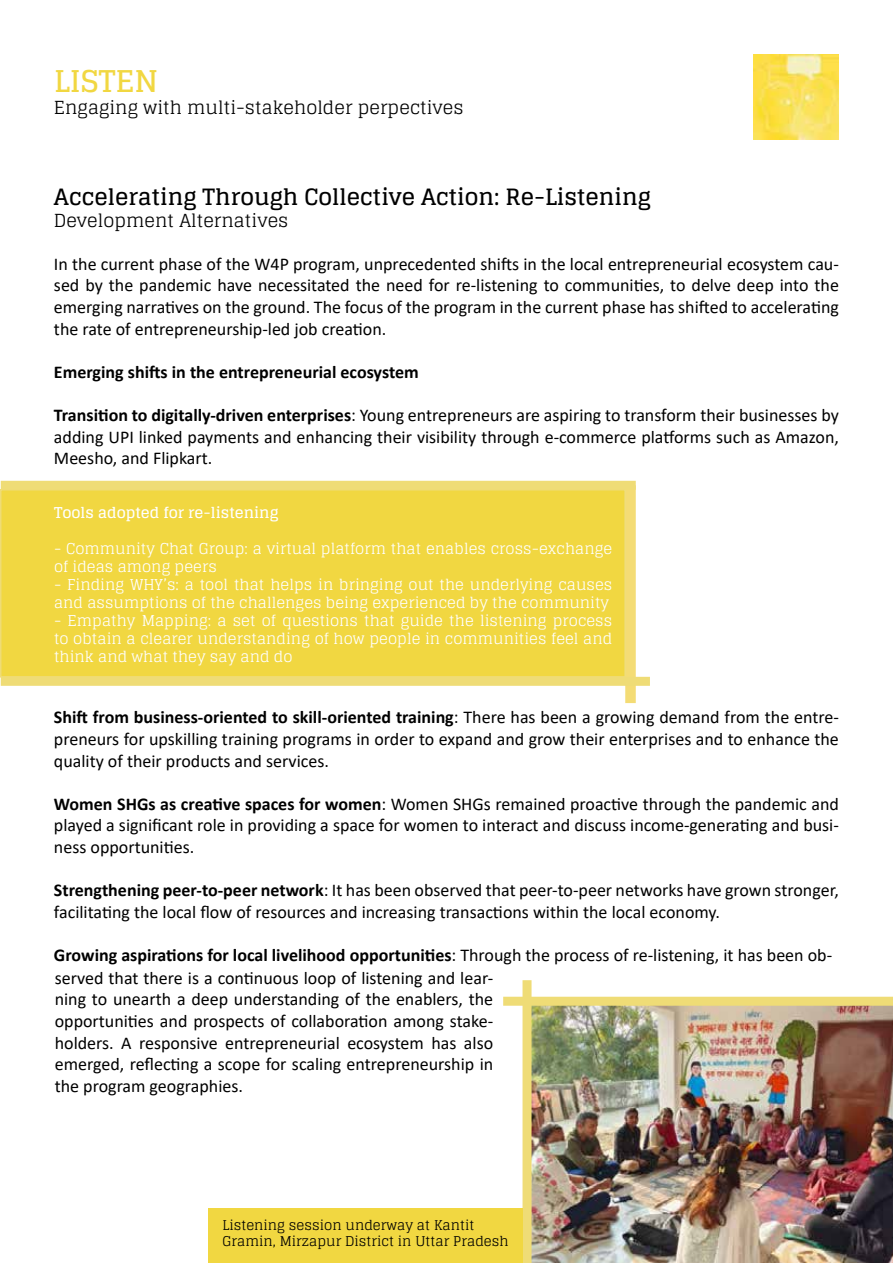
<style>
.page{position:relative;width:893px;height:1263px;background:#fff}
.page>*{position:absolute;margin:0;border:0;box-sizing:border-box;transform-origin:0 0}
.t1{font:700 30px "Glegoo";color:#f1d741}
.t2{font:700 22.5px "Glegoo";color:#000}
.t3{font:18px/21.6px "Calibri";color:#000;text-align:justify}
.t4{font:700 18px "Calibri";color:#000}
.t5{font:18px "Glegoo";color:#000}
.t6{font:15px/18px "Glegoo";color:#fff}
.t7{font:700 15px "Glegoo";color:#fff}
.t8{font:13.5px/16.2px "Glegoo";color:#000}
.s1{font-weight:700}
.s2{font-weight:400}
</style>
<div class="page">
<div style="left:625px;top:485px;width:11px;height:218px;background:#f4dc75"></div>
<div style="left:1px;top:490px;width:624px;height:187px;background:#f1d741"></div>
<div style="left:0;top:489px;width:626px;height:188px;border:2px solid #efdc76"></div>
<div style="left:1px;top:481px;width:635px;height:9px;background:#efdc76"></div>
<div style="left:1px;top:677px;width:649px;height:9px;background:#efdc76"></div>
<img style="left:531px;top:1006px;width:362px;height:257px">
<div style="left:503px;top:997px;width:390px;height:9px;background:#efdc76"></div>
<div style="left:522px;top:980px;width:9px;height:283px;background:#efdc76"></div>
<div style="left:208px;top:1209px;width:315px;height:54px;background:#f1d741"></div>
<img style="left:754px;top:54px;width:85px;height:85px">
<h1 class="t1" style="left:54px;top:64px;width:106px">LISTEN</h1>
<p class="t5" style="left:54px;top:97px;width:411px">Engaging with multi-stakeholder perpectives</p>
<p class="t2" style="left:54px;top:184px;width:599px">Accelerating Through Collective Action: Re-Listening</p>
<p class="t5" style="left:54px;top:209px;width:236px">Development Alternatives</p>
<p class="t3" style="left:54px;top:253px;width:786px">In the current phase of the W4P program, unprecedented shifts in the local entrepreneurial ecosystem cau&shy;sed by the pandemic have necessitated the need for re-listening to communities, to delve deep into the emerging narratives on the ground. The focus of the program in the current phase has shifted to accelerating the rate of entrepreneurship-led job creation.</p>
<p class="t4" style="left:54px;top:359px;width:366px">Emerging shifts in the entrepreneurial ecosystem</p>
<p class="t3" style="left:54px;top:404px;width:786px"><span class="s1">Transition to digitally-driven enterprises</span>: Young entrepreneurs are aspiring to transform their businesses by adding UPI linked payments and enhancing their visibility through e-commerce platforms such as Amazon, Meesho, and Flipkart.</p>
<p class="t7" style="left:54px;top:504px;width:226px">Tools adopted for re-listening</p>
<p class="t6" style="left:54px;top:539px;width:560px">- Community Chat Group: a virtual platform that enables cross-exchange of ideas among peers</p>
<p class="t6" style="left:54px;top:575px;width:560px">- Finding WHY’s: a tool that helps in bringing out the underlying causes and assumptions of the challenges being experienced by the community</p>
<p class="t6" style="left:54px;top:611px;width:560px;text-align:justify">- Empathy Mapping: a set of questions that guide the listening process to obtain a clearer understanding of how people in communities feel and think and what they say and do</p>
<p class="t3" style="left:54px;top:706px;width:786px"><span class="s1">Shift from business-oriented to skill-oriented training</span>: There has been a growing demand from the entre&shy;preneurs for upskilling training programs in order to expand and grow their enterprises and to enhance the quality of their products and services.</p>
<p class="t3" style="left:54px;top:793px;width:786px"><span class="s1">Women SHGs as creative spaces for women</span>: Women SHGs remained proactive through the pandemic and played a significant role in providing a space for women to interact and discuss income-generating and busi&shy;ness opportunities.</p>
<p class="t3" style="left:54px;top:879px;width:786px"><span class="s1">Strengthening peer-to-peer network</span>: It has been observed that peer-to-peer networks have grown stronger, facilitating the local flow of resources and increasing transactions within the local economy.</p>
<p class="t4" style="left:54px;top:942px;width:780px">Growing aspirations for local livelihood opportunities<span class="s2">: Through the process of re-listening, it has been ob-</span></p>
<p class="t3" style="left:55px;top:966px;width:440px">served that there is a continuous loop of listening and lear&shy;ning to unearth a deep understanding of the enablers, the opportunities and prospects of collaboration among stake&shy;holders. A responsive entrepreneurial ecosystem has also emerged, reflecting a scope for scaling entrepreneurship in the program geographies.</p>
<p class="t8" style="left:223px;top:1216px;width:288px">Listening session underway at Kantit<br>Gramin, Mirzapur District in Uttar Pradesh</p>
</div>
